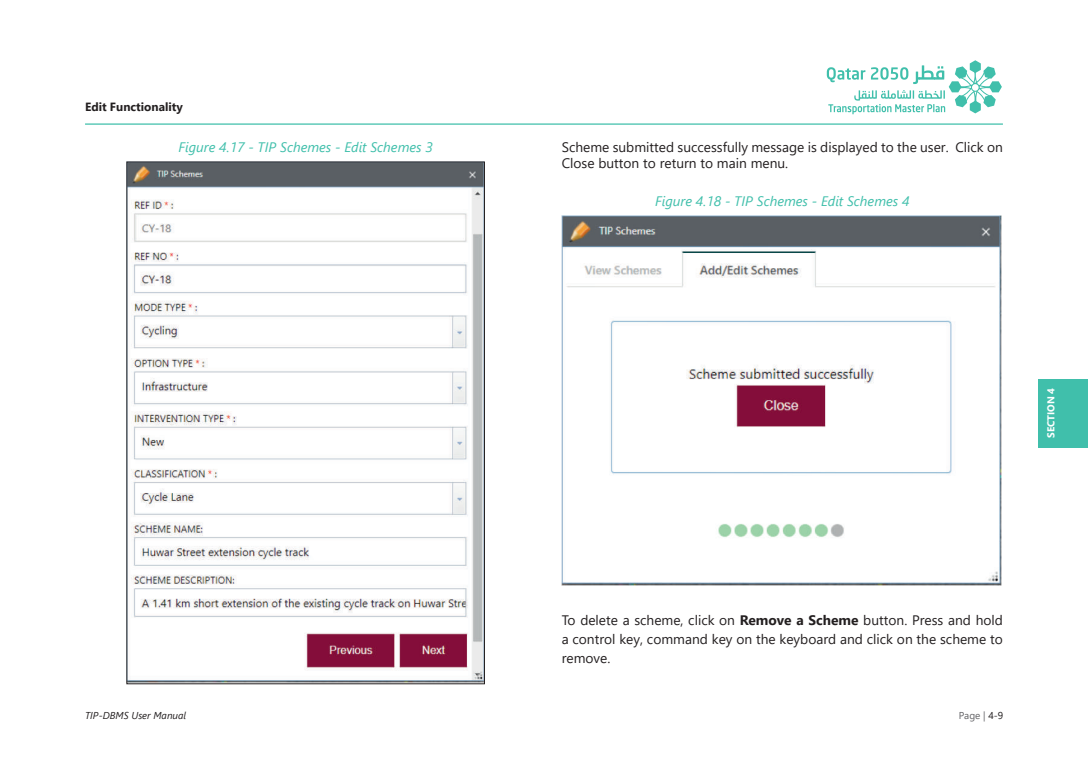
<style>
.page{position:relative;width:1088px;height:780px;background:#fff}
.page>*{position:absolute;margin:0;border:0;box-sizing:border-box;transform-origin:0 0}
.t1{font:13.75px/18.8px "Segoe UI";color:#231f20}
.t2{font:italic 13.75px "Segoe UI";color:#40bfab}
.t3{font:700 11.88px "Segoe UI";color:#231f20}
.t4{font:italic 10px "Segoe UI";color:#231f20}
.t5{font:700 10px "Segoe UI";color:#fff}
.t6{font:10px "Segoe UI";color:#636366}
.s1{font-weight:700}
.s2{color:#231f20}
</style>
<div class="page">
<svg style="left:827px;top:60px;width:175px;height:54px"></svg>
<hr style="left:85px;top:123px;width:918px;height:2px;background:#40bfab">
<div style="left:1039px;top:379px;width:49px;height:69px;background:#40bfab"></div>
<img style="left:129px;top:164px;width:354px;height:518px">
<img style="left:562px;top:216px;width:440px;height:369px">
<p class="t3" style="left:85px;top:96px;width:99px">Edit Functionality</p>
<p class="t2" style="left:179px;top:139px;width:256px">Figure 4.17 - TIP Schemes - Edit Schemes 3</p>
<p class="t1" style="left:562px;top:137px;width:443px;line-height:16.5px">Scheme submitted successfully message is displayed to the user. Click on<br>Close button to return to main menu.</p>
<p class="t2" style="left:655px;top:193px;width:256px">Figure 4.18 - TIP Schemes - Edit Schemes 4</p>
<p class="t5" style="left:1041px;top:438px;width:51px;rotate:-90deg">SECTION 4</p>
<p class="t1" style="left:562px;top:609px;width:443px;text-align:justify">To delete a scheme, click on <span class="s1">Remove a Scheme</span> button. Press and hold a control key, command key on the keyboard and click on the scheme to remove.</p>
<p class="t4" style="left:85px;top:710px;width:103px">TIP-DBMS User Manual</p>
<p class="t6" style="left:959px;top:706px;width:46px">Page | <span class="s2">4-9</span></p>
</div>
